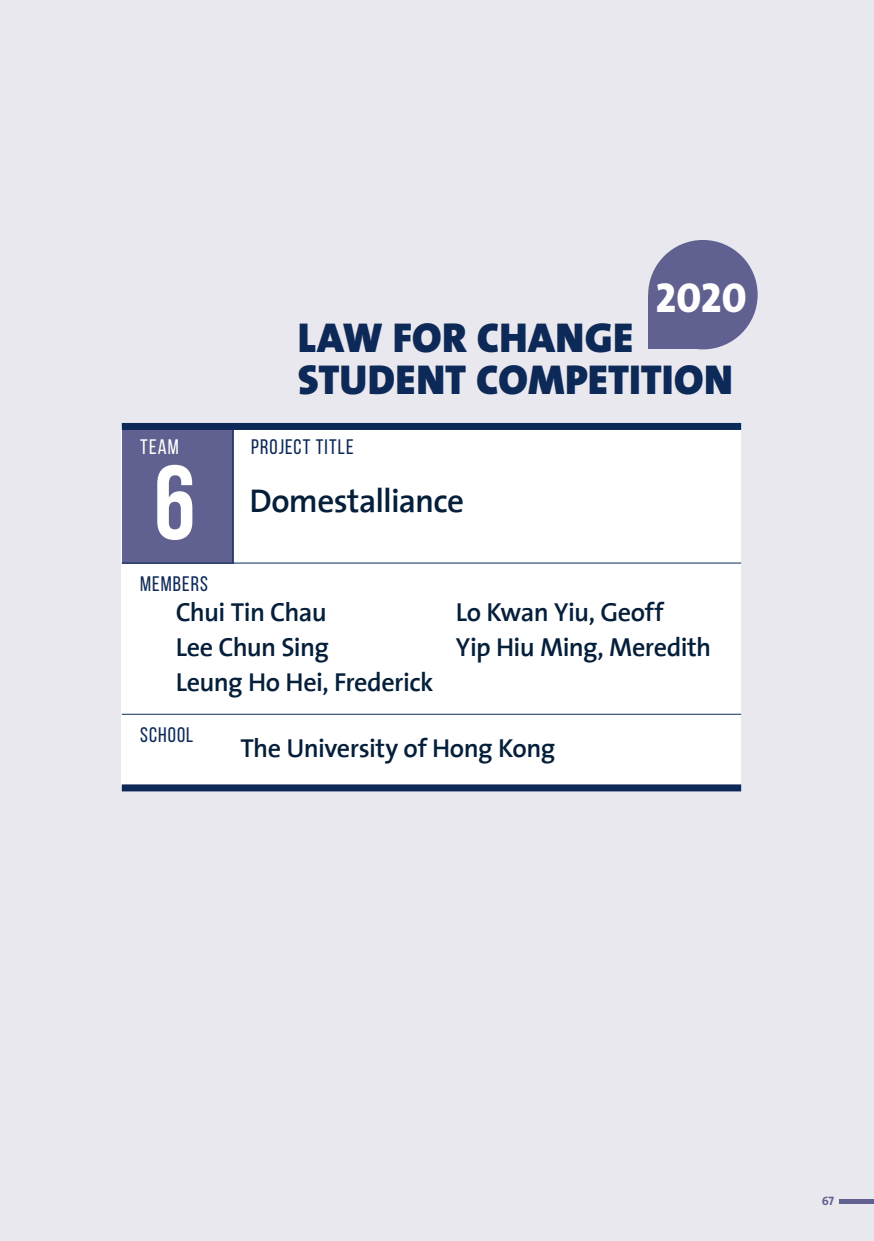
<style>
.page{position:relative;width:874px;height:1241px;background:#fff}
.page>*{position:absolute;margin:0;border:0;box-sizing:border-box;transform-origin:0 0}
.t1{font:700 105px "Bebas Neue";color:#fff}
.t2{font:900 42px/42px "The Mix";letter-spacing:.005em;color:#0d2958}
.t3{font:42px "The Mix Extra Bold Caps";color:#fff}
.t4{font:600 33.25px "The Sans";letter-spacing:-.02em;color:#051f3a}
.t5{font:600 26.25px/35px "The Sans";letter-spacing:-.02em;color:#051f3a}
.t6{font:21px "Bebas Neue";letter-spacing:.05em;color:#0d2958}
.t7{font:21px "Bebas Neue";color:#fff}
.t8{font:12.25px "The Mix Bold Caps";color:#606190}
</style>
<div class="page">
<div style="left:0;top:0;width:873px;height:1240px;background:#e9e8ef"></div>
<div style="left:122px;top:427px;width:618px;height:359px;background:#fff"></div>
<div style="left:122px;top:426px;width:111px;height:137px;background:#606190"></div>
<hr style="left:122px;top:562px;width:618px;height:1px;background:#0d2958">
<hr style="left:232px;top:426px;width:1px;height:136px;background:#0d2958">
<hr style="left:122px;top:713px;width:618px;height:1px;background:#0d2958">
<div style="left:647px;top:240px;width:110px;height:109px;background:#606190;border-radius:50%"></div>
<div style="left:647px;top:295px;width:54px;height:54px;background:#606190"></div>
<div style="left:122px;top:423px;width:618px;height:7px;background:#0d2958"></div>
<div style="left:122px;top:784px;width:618px;height:7px;background:#0d2958"></div>
<div style="left:838px;top:1198px;width:35px;height:5px;background:#606190"></div>
<h2 class="t3" style="left:655px;top:262px;width:92px">2020</h2>
<h2 class="t2" style="left:298px;top:316px;width:436px">LAW FOR CHANGE<br>STUDENT COMPETITION</h2>
<p class="t7" style="left:140px;top:435px;width:40px">TEAM</p>
<p class="t6" style="left:251px;top:435px;width:104px">PROJECT TITLE</p>
<p class="t4" style="left:249px;top:472px;width:216px">Domestalliance</p>
<h1 class="t1" style="left:154px;top:445px;width:43px">6</h1>
<p class="t6" style="left:140px;top:572px;width:69px">MEMBERS</p>
<p class="t5" style="left:176px;top:593px;width:259px">Chui Tin Chau<br>Lee Chun Sing<br>Leung Ho Hei, Frederick</p>
<p class="t5" style="left:455px;top:593px;width:257px">Lo Kwan Yiu, Geoff<br>Yip Hiu Ming, Meredith</p>
<p class="t6" style="left:140px;top:723px;width:55px">SCHOOL</p>
<p class="t5" style="left:240px;top:730px;width:316px">The University of Hong Kong</p>
<p class="t8" style="left:821px;top:1190px;width:14px">67</p>
</div>
